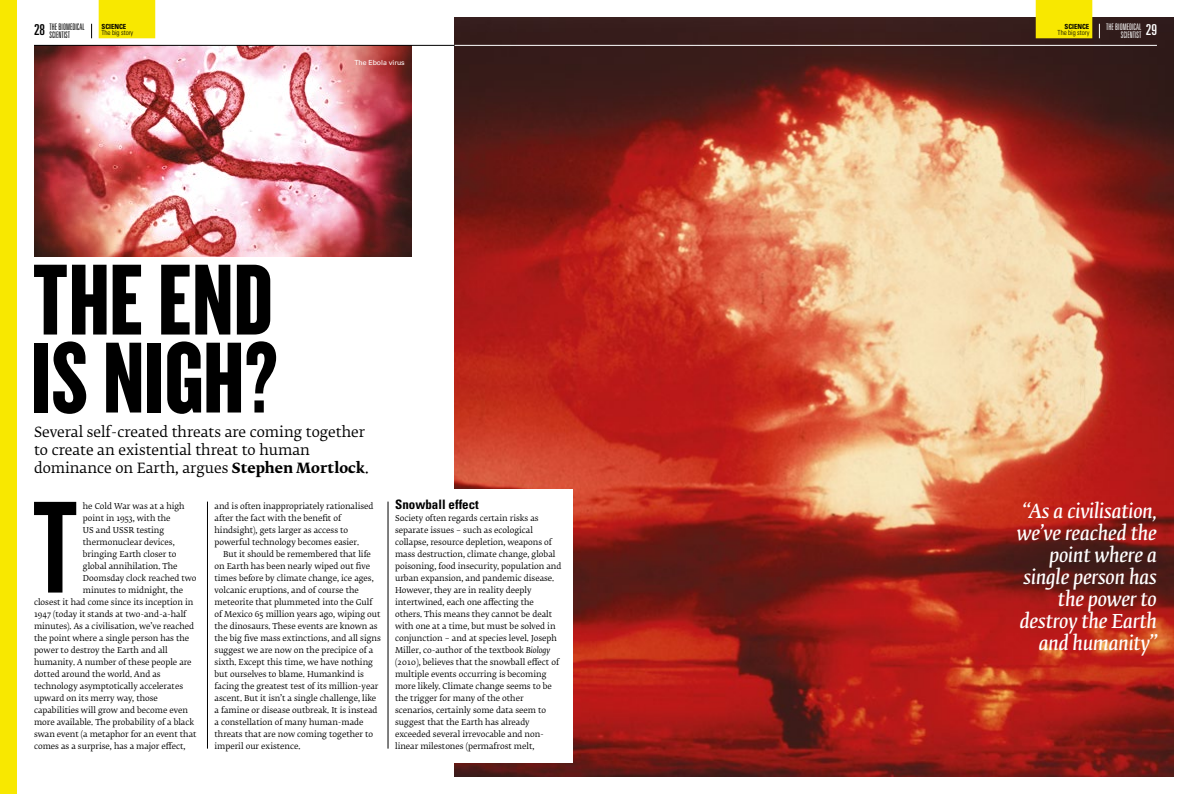
<style>
.page{position:relative;width:1191px;height:794px;background:#fff}
.page>*{position:absolute;margin:0;border:0;box-sizing:border-box;transform-origin:0 0}
.t1{font:136.1px "Knockout HTF48 Featherweight";color:#000}
.t2{font:104.8px/78px "Knockout HTF68 Full Featherwt";letter-spacing:.005em;color:#000}
.t3{font:italic 19px/22px "Fedra Serif B Std Demi";letter-spacing:-.01em;color:#fff;text-align:right}
.t4{font:ultra-condensed 15px "Univers";color:#fff}
.t5{font:14px/18px "Fedra Serif B Std";color:#000}
.t6{font:700 condensed 13px "Univers";color:#000}
.t7{font:300 ultra-condensed 9px/8px "Univers";color:#000;text-align:center}
.t8{font:300 ultra-condensed 9px/8px "Univers";color:#fff;text-align:right}
.t9{font:8px/12px "Fedra Serif B Std";color:#000}
.t10{font:300 condensed 7px "Univers";letter-spacing:-.01em;color:#000}
.t11{font:700 condensed 7px "Univers";letter-spacing:-.01em;color:#000}
.t12{font:7px "Univers";letter-spacing:-.01em;color:#fff}
.s1{font-weight:400;font-size:15px}
.s2{font-weight:700}
.s3{font-style:italic}
</style>
<div class="page">
<img style="left:454px;top:17px;width:720px;height:760px">
<hr style="left:207px;top:501px;width:1px;height:247px;background:#000">
<div style="left:381px;top:489px;width:192px;height:274px;background:#fff"></div>
<hr style="left:388px;top:501px;width:1px;height:247px;background:#000">
<svg style="left:91px;top:24px;width:1px;height:14px"></svg>
<div style="left:0;top:0;width:17px;height:794px;background:#f8e800"></div>
<svg style="left:1099px;top:24px;width:1px;height:14px"></svg>
<div style="left:99px;top:0;width:56px;height:38px;background:#f8e800"></div>
<div style="left:1035px;top:0;width:57px;height:38px;background:#f8e800"></div>
<img style="left:34px;top:46px;width:378px;height:210px">
<hr style="left:454px;top:45px;width:703px;height:1px;background:#fff">
<hr style="left:34px;top:45px;width:420px;height:1px;background:#000">
<p class="t11" style="left:101px;top:22px;width:26px">SCIENCE</p>
<p class="t10" style="left:101px;top:29px;width:33px">The big story</p>
<p class="t11" style="left:1064px;top:22px;width:26px">SCIENCE</p>
<p class="t10" style="left:1057px;top:29px;width:33px">The big story</p>
<p class="t7" style="left:34px;top:23px;width:52px"><span class="s1">28</span> THE BIOMEDICAL<br>SCIENTIST</p>
<h3 class="t4" style="left:1145px;top:21px;width:13px">29</h3>
<p class="t8" style="left:1106px;top:23px;width:37px">THE BIOMEDICAL<br>SCIENTIST</p>
<p class="t12" style="left:354px;top:58px;width:52px">The Ebola virus</p>
<h2 class="t2" style="left:31px;top:262px;width:248px">THE END<br>IS NIGH?</h2>
<h3 class="t5" style="left:34px;top:423px;width:336px">Several self-created threats are coming together to create an existential threat to human dominance on Earth, argues <span class="s2">Stephen Mortlock</span>.</h3>
<h1 class="t1" style="left:33px;top:479px;width:46px">T</h1>
<p class="t9" style="left:83px;top:500px;width:103px">he Cold War was at a high</p>
<p class="t9" style="left:83px;top:512px;width:89px">point in 1953, with the</p>
<p class="t9" style="left:83px;top:524px;width:83px">US and USSR testing</p>
<p class="t9" style="left:83px;top:536px;width:93px">thermonuclear devices,</p>
<p class="t9" style="left:83px;top:548px;width:95px">bringing Earth closer to</p>
<p class="t9" style="left:83px;top:560px;width:96px">global annihilation. The</p>
<p class="t9" style="left:83px;top:572px;width:115px">Doomsday clock reached two</p>
<p class="t9" style="left:83px;top:584px;width:102px">minutes to midnight, the</p>
<p class="t9" style="left:34px;top:596px;width:161px">closest it had come since its inception in</p>
<p class="t9" style="left:34px;top:608px;width:154px">1947 (today it stands at two-and-a-half</p>
<p class="t9" style="left:34px;top:620px;width:162px">minutes). As a civilisation, we’ve reached</p>
<p class="t9" style="left:34px;top:632px;width:157px">the point where a single person has the</p>
<p class="t9" style="left:34px;top:644px;width:135px">power to destroy the Earth and all</p>
<p class="t9" style="left:34px;top:656px;width:159px">humanity. A number of these people are</p>
<p class="t9" style="left:34px;top:668px;width:128px">dotted around the world. And as</p>
<p class="t9" style="left:34px;top:680px;width:151px">technology asymptotically accelerates</p>
<p class="t9" style="left:34px;top:692px;width:125px">upward on its merry way, those</p>
<p class="t9" style="left:34px;top:704px;width:155px">capabilities will grow and become even</p>
<p class="t9" style="left:34px;top:716px;width:162px">more available. The probability of a black</p>
<p class="t9" style="left:34px;top:728px;width:164px">swan event (a metaphor for an event that</p>
<p class="t9" style="left:34px;top:740px;width:153px">comes as a surprise, has a major effect,</p>
<p class="t9" style="left:214px;top:500px;width:160px">and is often inappropriately rationalised after the fact with the benefit of hindsight), gets larger as access to powerful technology becomes easier.</p>
<p class="t9" style="left:214px;top:548px;width:168px;text-indent:9px">But it should be remembered that life on Earth has been nearly wiped out five times before by climate change, ice ages, volcanic eruptions, and of course the meteorite that plummeted into the Gulf of Mexico 65 million years ago, wiping out the dinosaurs. These events are known as the big five mass extinctions, and all signs suggest we are now on the precipice of a sixth. Except this time, we have nothing but ourselves to blame. Humankind is facing the greatest test of its million-year ascent. But it isn’t a single challenge, like a famine or disease outbreak. It is instead a constellation of many human-made threats that are now coming together to imperil our existence.</p>
<h3 class="t6" style="left:395px;top:496px;width:85px">Snowball effect</h3>
<p class="t9" style="left:395px;top:512px;width:168px">Society often regards certain risks as separate issues – such as ecological collapse, resource depletion, weapons of mass destruction, climate change, global poisoning, food insecurity, population and urban expansion, and pandemic disease.<br>However, they are in reality deeply intertwined, each one affecting the others. This means they cannot be dealt with one at a time, but must be solved in conjunction – and at species level. Joseph Miller, co-author of the textbook <span class="s3">Biology </span>(2010), believes that the snowball effect of multiple events occurring is becoming more likely. Climate change seems to be the trigger for many of the other scenarios, certainly some data seem to suggest that the Earth has already exceeded several irrevocable and non&shy;linear milestones (permafrost melt,</p>
<h3 class="t3" style="left:1017px;top:501px;width:141px">“As a civilisation, we’ve reached the point where a single person has the power to destroy the Earth and humanity”</h3>
</div>
